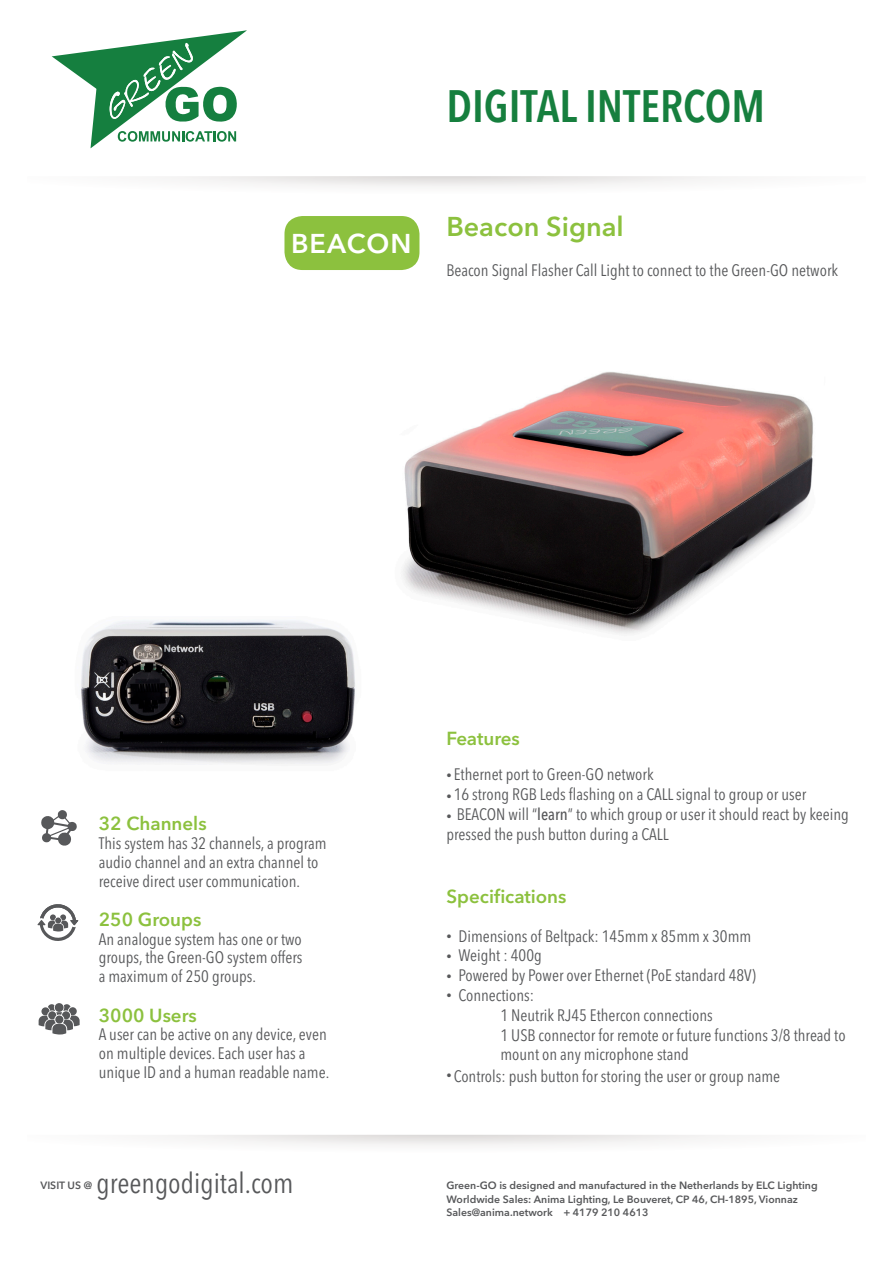
<style>
.page{position:relative;width:893px;height:1263px;background:#fff}
.page>*{position:absolute;margin:0;border:0;box-sizing:border-box;transform-origin:0 0}
.t1{font:600 condensed 45px "Avenir Next LT Pro";color:#167f3e}
.t2{font:condensed 28.5px "Avenir Next LT Pro";color:#57585a}
.t3{font:600 27px "Avenir Next LT Pro";color:#8cc13e}
.t4{font:600 27px "Avenir Next LT Pro";letter-spacing:.04em;color:#fff}
.t5{font:600 18.75px "Avenir Next LT Pro";color:#8cc13e}
.t6{font:condensed 16.5px/18.8px "Avenir Next LT Pro";color:#57585a}
.t7{font:600 10.5px "Avenir Next LT Pro";color:#57585a}
.s1{font-size:10.5px}
.s2{font-weight:500}
</style>
<div class="page">
<svg style="left:162px;top:1135px;width:569px;height:11px"></svg>
<img style="left:402px;top:372px;width:411px;height:262px">
<img style="left:81px;top:620px;width:275px;height:144px">
<div style="left:284px;top:216px;width:135px;height:54px;background:#8cc13e;border-radius:18px"></div>
<svg style="left:165px;top:176px;width:563px;height:11px"></svg>
<svg style="left:52px;top:30px;width:195px;height:118px"></svg>
<svg style="left:38px;top:904px;width:40px;height:37px"></svg>
<svg style="left:39px;top:1004px;width:41px;height:30px"></svg>
<svg style="left:41px;top:810px;width:36px;height:36px"></svg>
<p class="t4" style="left:291px;top:227px;width:122px">BEACON</p>
<p class="t1" style="left:446px;top:79px;width:320px">DIGITAL INTERCOM</p>
<p class="t3" style="left:446px;top:211px;width:179px">Beacon Signal</p>
<p class="t6" style="left:446px;top:261px;width:393px">Beacon Signal Flasher Call Light to connect to the Green-GO network</p>
<p class="t5" style="left:99px;top:812px;width:109px">32 Channels</p>
<p class="t6" style="left:99px;top:834px;width:229px">This system has 32 channels, a program audio channel and an extra channel to receive direct user communication.</p>
<p class="t5" style="left:99px;top:908px;width:104px">250 Groups</p>
<p class="t6" style="left:99px;top:929px;width:205px;text-align:justify">An analogue system has one or two groups, the Green-GO system offers a maximum of 250 groups.</p>
<p class="t5" style="left:99px;top:1003px;width:100px">3000 Users</p>
<p class="t6" style="left:99px;top:1025px;width:232px">A user can be active on any device, even on multiple devices. Each user has a unique ID and a human readable name.</p>
<p class="t5" style="left:446px;top:727px;width:75px">Features</p>
<p class="t6" style="left:446px;top:765px;width:209px"><span class="s1">•</span> Ethernet port to Green-GO network</p>
<p class="t6" style="left:446px;top:785px;width:361px"><span class="s1">•</span> 16 strong RGB Leds flashing on a CALL signal to group or user</p>
<p class="t6" style="left:446px;top:804px;width:404px;line-height:19.8px"><span class="s1">•</span> BEACON will “<span class="s2">learn</span>” to which group or user it should react by keeing pressed the push button during a CALL</p>
<p class="t5" style="left:446px;top:885px;width:122px">Specifications</p>
<p class="t6" style="left:446px;top:926px;width:306px"><span class="s1">•</span> Dimensions of Beltpack: 145mm x 85mm x 30mm</p>
<p class="t6" style="left:446px;top:946px;width:97px"><span class="s1">•</span> Weight : 400g</p>
<p class="t6" style="left:446px;top:966px;width:311px"><span class="s1">•</span> Powered by Power over Ethernet (PoE standard 48V)</p>
<p class="t6" style="left:446px;top:986px;width:89px"><span class="s1">•</span> Connections:</p>
<p class="t6" style="left:500px;top:1005px;width:214px">1 Neutrik RJ45 Ethercon connections</p>
<p class="t6" style="left:500px;top:1025px;width:347px;line-height:19.8px">1 USB connector for remote or future functions 3/8 thread to mount on any microphone stand</p>
<p class="t6" style="left:446px;top:1066px;width:335px"><sup>•</sup> Controls: push button for storing the user or group name</p>
<p class="t7" style="left:40px;top:1179px;width:53px">VISIT US @</p>
<p class="t2" style="left:97px;top:1166px;width:198px">greengodigital.com</p>
<p class="t7" style="left:446px;top:1179px;width:373px">Green-GO is designed and manufactured in the Netherlands by ELC Lighting</p>
<p class="t7" style="left:446px;top:1193px;width:353px">Worldwide Sales: Anima Lighting, Le Bouveret, CP 46, CH-1895, Vionnaz</p>
<p class="t7" style="left:446px;top:1206px;width:204px">Sales@anima.network + 4179 210 4613</p>
</div>
